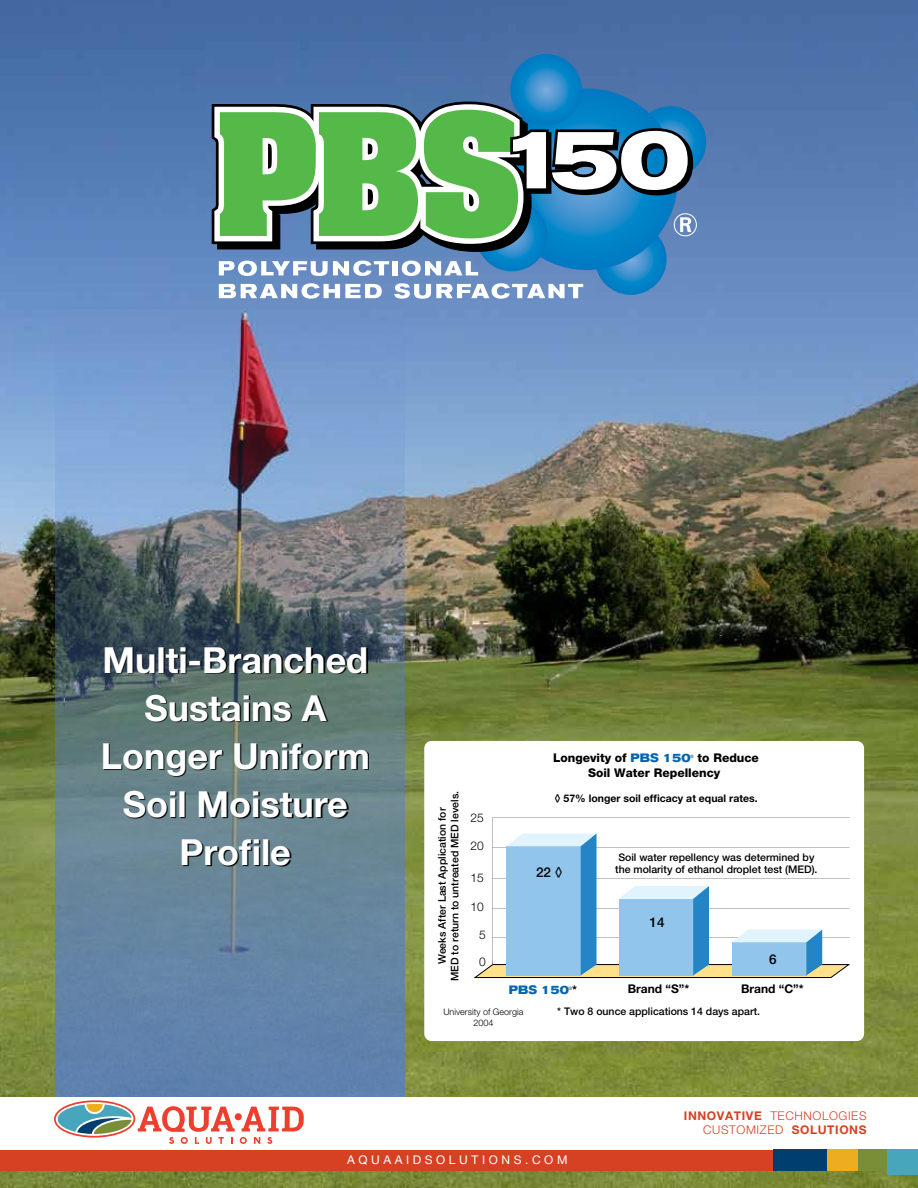
<style>
.page{position:relative;width:918px;height:1188px;background:#fff}
.page>*{position:absolute;margin:0;border:0;box-sizing:border-box;transform-origin:0 0}
.t1{font:700 36px/48px "Helvetica Neue LT Std";color:#fff;text-align:center}
.t2{font:500 13.5px "Helvetica Neue LT Std";color:#000}
.t3{font:800 12px/14.4px "Helvetica Neue LT Std";color:#000}
.t4{font:300 12px/14.4px "Helvetica Neue LT Std";letter-spacing:.05em;color:#d64123;text-align:right}
.t5{font:12px "Helvetica Neue LT Std";letter-spacing:.3em;color:#fff}
.t6{font:700 12px "Helvetica Neue LT Std";color:#000}
.t7{font:300 12px "Helvetica Neue LT Std";color:#000}
.t8{font:700 expanded 12px "Akzidenz Grotesk BE";letter-spacing:.01em;color:#0066b3;scale:.9 1}
.t9{font:500 10.5px/12.6px "Helvetica Neue LT Std";color:#000;text-align:center}
.t10{font:700 10.5px "Helvetica Neue LT Std";color:#000}
.t11{font:300 9px/10.8px "Helvetica Neue LT Std";color:#000;text-align:center}
.t12{font:300 4.5px "Helvetica Neue LT Std";color:#000;scale:.9 1}
.s1{font-family:"Akzidenz Grotesk BE";font-weight:700;font-stretch:expanded;color:#0066b3}
.s2{font-family:"Helvetica Neue LT Std";font-stretch:normal;color:#000}
.s3{font-weight:700}
</style>
<div class="page">
<img style="left:0;top:0;width:918px;height:1188px">
<img style="left:56px;top:262px;width:349px;height:835px">
<svg style="left:104px;top:648px;width:265px;height:218px;background:#4e6365"></svg>
<div style="left:424px;top:741px;width:440px;height:300px;background:#fff;border-radius:7px"></div>
<svg style="left:475px;top:834px;width:374px;height:144px"></svg>
<svg style="left:595px;top:223px;width:72px;height:72px"></svg>
<div style="left:635px;top:106px;width:71px;height:72px;background:#007dc4;border-radius:36px"></div>
<svg style="left:510px;top:54px;width:72px;height:72px;background:#1686c8"></svg>
<svg style="left:219px;top:283px;width:163px;height:16px"></svg>
<svg style="left:394px;top:283px;width:189px;height:16px"></svg>
<svg style="left:212px;top:88px;width:485px;height:188px"></svg>
<div style="left:888px;top:1153px;width:30px;height:22px;background:#48a6bc"></div>
<div style="left:0;top:1150px;width:918px;height:21px;background:#d64123"></div>
<div style="left:0;top:1097px;width:918px;height:53px;background:#fff"></div>
<svg style="left:54px;top:1100px;width:250px;height:44px"></svg>
<div style="left:857px;top:1149px;width:31px;height:22px;background:#798e36"></div>
<div style="left:773px;top:1149px;width:54px;height:22px;background:#003e70"></div>
<div style="left:888px;top:1149px;width:30px;height:22px;background:#48a6bc"></div>
<div style="left:827px;top:1149px;width:30px;height:22px;background:#ecae20"></div>
<h1 class="t1" style="left:101px;top:635px;width:271px">Multi-Branched<br>Sustains A<br>Longer Uniform<br>Soil Moisture<br>Profile</h1>
<p class="t9" style="left:436px;top:981px;width:192px;rotate:-90deg">Weeks After Last Application for<br>MED to return to untreated MED levels.</p>
<p class="t7" style="left:471px;top:810px;width:15px">25</p>
<p class="t7" style="left:471px;top:839px;width:15px">20</p>
<p class="t7" style="left:471px;top:870px;width:15px">15</p>
<p class="t7" style="left:471px;top:899px;width:15px">10</p>
<p class="t7" style="left:479px;top:927px;width:8px">5</p>
<p class="t7" style="left:479px;top:955px;width:8px">0</p>
<p class="t3" style="left:553px;top:751px;width:139px">Longevity of <span class="s1">PBS 150</span></p>
<p class="t12" style="left:691px;top:753px;width:5px">®</p>
<p class="t3" style="left:588px;top:751px;width:172px;text-indent:110px">to Reduce<br>Soil Water Repellency</p>
<p class="t10" style="left:555px;top:792px;width:205px">◊ 57% longer soil efficacy at equal rates.</p>
<p class="t2" style="left:536px;top:864px;width:28px">22 ◊</p>
<p class="t9" style="left:615px;top:851px;width:204px;text-align:left">Soil water repellency was determined by the molarity of ethanol droplet test (MED).</p>
<p class="t2" style="left:650px;top:914px;width:17px">14</p>
<p class="t2" style="left:769px;top:951px;width:9px">6</p>
<p class="t6" style="left:628px;top:982px;width:63px">Brand “S”*</p>
<p class="t12" style="left:569px;top:985px;width:5px">®</p>
<p class="t6" style="left:741px;top:982px;width:64px">Brand “C”*</p>
<p class="t8" style="left:509px;top:983px;width:77px">PBS 150 <span class="s2">*</span></p>
<p class="t11" style="left:443px;top:1006px;width:82px">University of Georgia<br>2004</p>
<p class="t9" style="left:557px;top:1005px;width:204px">* Two 8 ounce applications 14 days apart.</p>
<p class="t4" style="left:684px;top:1108px;width:184px"><span class="s3">INNOVATIVE</span> TECHNOLOGIES<br>CUSTOMIZED <span class="s3">SOLUTIONS</span></p>
<p class="t5" style="left:347px;top:1153px;width:222px">AQUAAIDSOLUTIONS.COM</p>
</div>
